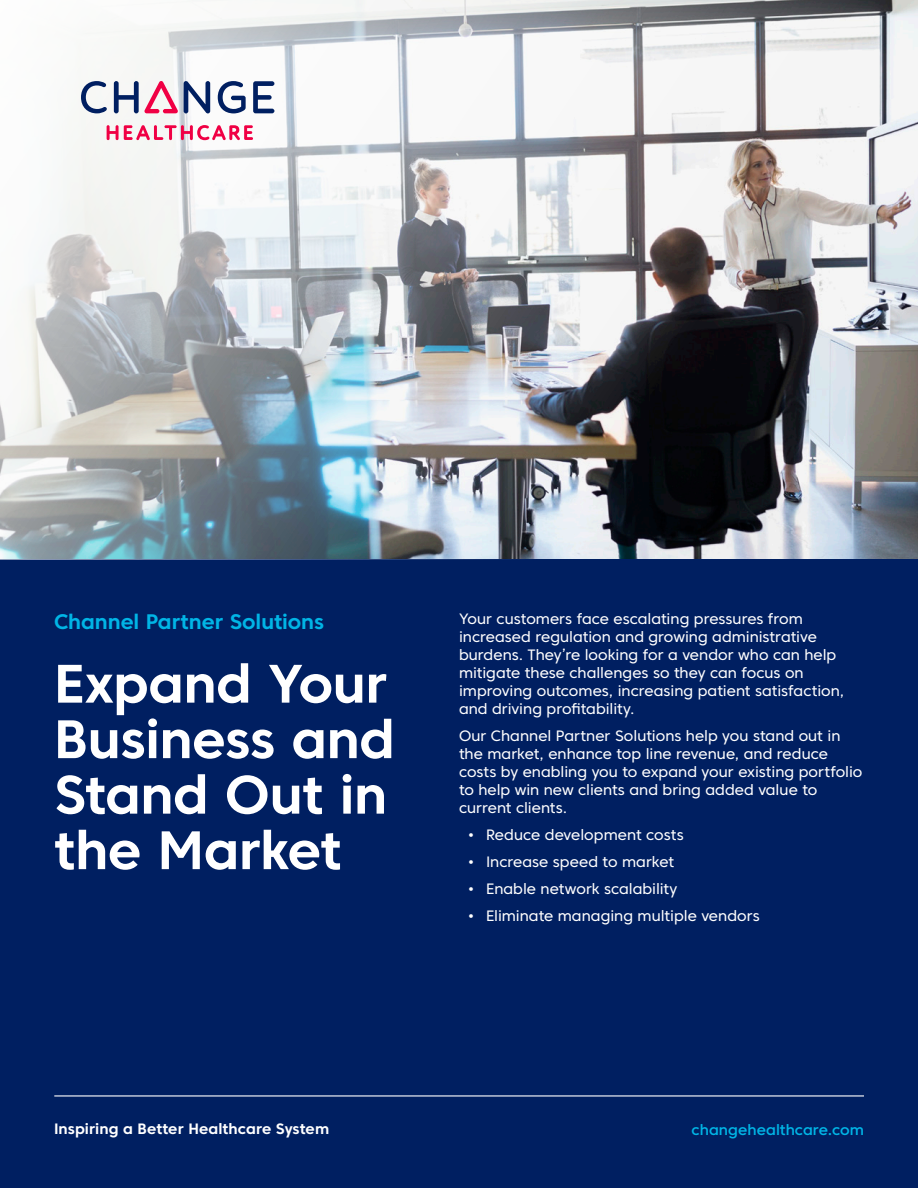
<style>
.page{position:relative;width:918px;height:1188px;background:#fff}
.page>*{position:absolute;margin:0;border:0;box-sizing:border-box;transform-origin:0 0}
.t1{font:700 54px/55.5px "Core Sans C 65";letter-spacing:-.01em;color:#fff}
.Product_Name{font:700 21px "Core Sans C 65";letter-spacing:-.005em;color:#00b5e6}
.Body_Copy{font:15px/18px "Core Sans C 45";color:#fff}
.t2{font:700 15px "Core Sans C 65";letter-spacing:.005em;color:#fff}
.t3{font:500 15px "Core Sans C 55";letter-spacing:.005em;color:#00b5e6}
</style>
<div class="page">
<div style="left:0;top:560px;width:918px;height:628px;background:#001f61"></div>
<hr style="left:54px;top:1095px;width:810px;height:2px;background:#fff">
<img style="left:0;top:0;width:918px;height:560px">
<svg style="left:184px;top:81px;width:26px;height:32px"></svg>
<svg style="left:81px;top:81px;width:26px;height:32px"></svg>
<svg style="left:218px;top:81px;width:28px;height:32px"></svg>
<svg style="left:253px;top:81px;width:21px;height:32px"></svg>
<svg style="left:114px;top:81px;width:64px;height:32px"></svg>
<svg style="left:107px;top:125px;width:146px;height:15px"></svg>
<p class="Product_Name" style="left:54px;top:608px;width:272px">Channel Partner Solutions</p>
<p class="t1" style="left:54px;top:656px;width:342px">Expand Your<br>Business and<br>Stand Out in the Market</p>
<p class="Body_Copy" style="left:459px;top:610px;width:387px">Your customers face escalating pressures from increased regulation and growing administrative burdens. They’re looking for a vendor who can help mitigate these challenges so they can focus on improving outcomes, increasing patient satisfaction, and driving profitability.</p>
<p class="Body_Copy" style="left:459px;top:727px;width:405px">Our Channel Partner Solutions help you stand out in the market, enhance top line revenue, and reduce costs by enabling you to expand your existing portfolio to help win new clients and bring added value to current clients.</p>
<p class="Body_Copy" style="left:468px;top:826px;width:217px">• Reduce development costs</p>
<p class="Body_Copy" style="left:468px;top:853px;width:208px">• Increase speed to market</p>
<p class="Body_Copy" style="left:468px;top:880px;width:211px">• Enable network scalability</p>
<p class="Body_Copy" style="left:468px;top:907px;width:293px">• Eliminate managing multiple vendors</p>
<p class="t2" style="left:54px;top:1120px;width:277px">Inspiring a Better Healthcare System</p>
<p class="t3" style="left:692px;top:1120px;width:174px">changehealthcare.com</p>
</div>
